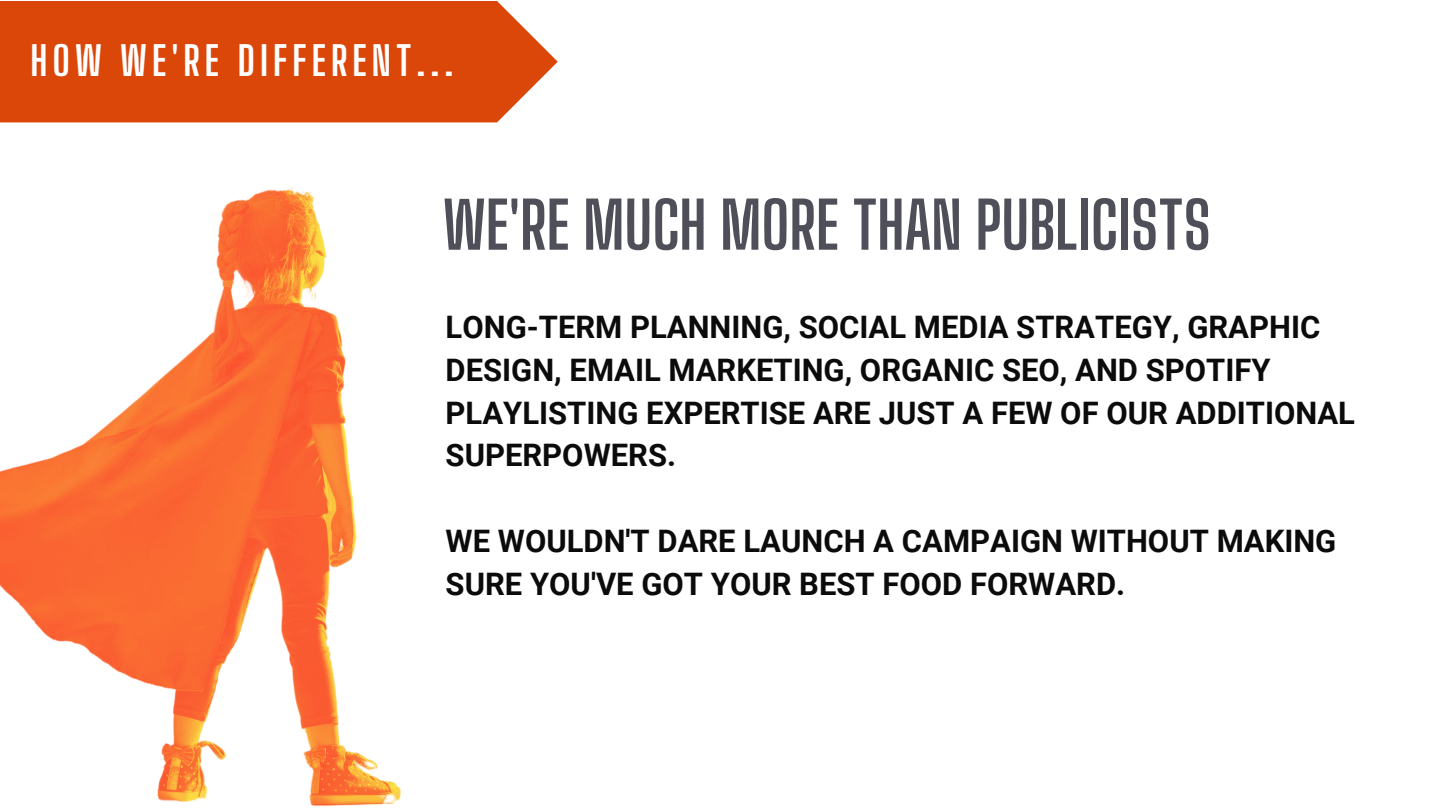
<style>
.page{position:relative;width:1440px;height:810px;background:#fff}
.page>*{position:absolute;margin:0;border:0;box-sizing:border-box;transform-origin:0 0}
.t1{font:700 64px "Big Shoulders Display";color:#4e4f58}
.t2{font:700 40px "Big Shoulders Display";letter-spacing:.125em;color:#fff}
.t3{font:700 31px/42.8px "Roboto";color:#0b0b0b}
</style>
<div class="page">
<div style="left:0;top:1px;width:529px;height:32px;background:#db4609"></div>
<img style="left:0;top:33px;width:558px;height:773px">
<h2 class="t2" style="left:31px;top:37px;width:425px">HOW WE'RE DIFFERENT...</h2>
<h1 class="t1" style="left:443px;top:187px;width:770px">WE'RE MUCH MORE THAN PUBLICISTS</h1>
<p class="t3" style="left:446px;top:306px;width:911px">LONG-TERM PLANNING, SOCIAL MEDIA STRATEGY, GRAPHIC DESIGN, EMAIL MARKETING, ORGANIC SEO, AND SPOTIFY PLAYLISTING EXPERTISE ARE JUST A FEW OF OUR ADDITIONAL SUPERPOWERS.</p>
<p class="t3" style="left:446px;top:520px;width:892px">WE WOULDN'T DARE LAUNCH A CAMPAIGN WITHOUT MAKING<br>SURE YOU'VE GOT YOUR BEST FOOD FORWARD.</p>
</div>
